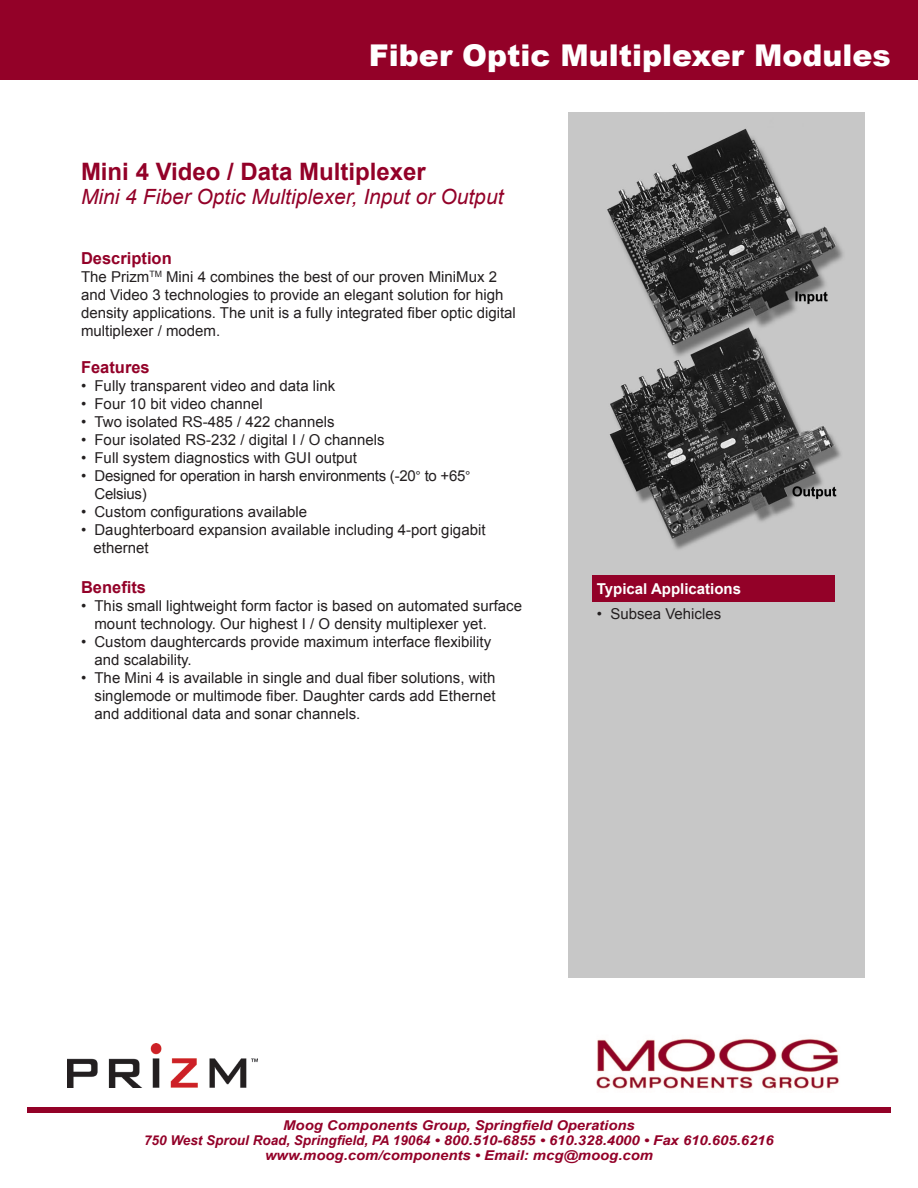
<style>
.page{position:relative;width:918px;height:1188px;background:#fff}
.page>*{position:absolute;margin:0;border:0;box-sizing:border-box;transform-origin:0 0}
.t1{font:900 30px "Arial";color:#fff}
.Product_Name{font:700 24px "Arial";color:#930128}
.Product_Name-2{font:italic 21px "Arial";color:#930128}
.Page_1_Subtitle{font:700 16.5px "Arial";color:#930128}
.Applications_List{font:15px/18px "Arial";color:#231f20}
.Product_Name-3{font:15px/18px "Arial";color:#231f20}
.Applications_List-2{font:15px/18px "Arial";letter-spacing:-.02em;color:#231f20}
.Page_2_Subtitle_1{font:700 15px "Arial";color:#fff}
.t2{font:italic 700 13.5px/15px "Arial";color:#930128;text-align:center;scale:1.1 1}
.s1{font-size:13.5px}
</style>
<div class="page">
<div style="left:0;top:0;width:918px;height:79px;background:#930128"></div>
<img style="left:569px;top:112px;width:295px;height:865px">
<div style="left:27px;top:1107px;width:864px;height:6px;background:#930128"></div>
<div style="left:592px;top:575px;width:244px;height:27px;background:#930128"></div>
<img style="left:596px;top:1038px;width:243px;height:51px">
<img style="left:68px;top:1044px;width:190px;height:43px">
<p class="t1" style="left:369px;top:34px;width:524px">Fiber Optic Multiplexer Modules</p>
<p class="Product_Name" style="left:81px;top:156px;width:346px">Mini 4 Video / Data Multiplexer</p>
<p class="Product_Name-2" style="left:81px;top:183px;width:424px">Mini 4 Fiber Optic Multiplexer, Input or Output</p>
<p class="Page_1_Subtitle" style="left:81px;top:247px;width:92px">Description</p>
<p class="Product_Name-3" style="left:81px;top:268px;width:436px">The Prizm<sup>TM</sup> Mini 4 combines the best of our proven MiniMux 2 and Video 3 technologies to provide an elegant solution for high density applications. The unit is a fully integrated fiber optic digital multiplexer / modem.</p>
<p class="Page_1_Subtitle" style="left:81px;top:357px;width:70px">Features</p>
<p class="Applications_List" style="left:81px;top:377px;width:256px">• Fully transparent video and data link</p>
<p class="Applications_List" style="left:81px;top:395px;width:183px">• Four 10 bit video channel</p>
<p class="Applications_List" style="left:81px;top:413px;width:255px">• Two isolated RS-485 / 422 channels</p>
<p class="Applications_List" style="left:81px;top:431px;width:305px">• Four isolated RS-232 / digital I / O channels</p>
<p class="Applications_List" style="left:81px;top:449px;width:278px">• Full system diagnostics with GUI output</p>
<p class="Applications_List-2" style="left:94px;top:467px;width:378px;text-indent:-14px">• Designed for operation in harsh environments (-20<span class="s1">°</span> to +65<span class="s1">°<br></span>Celsius)</p>
<p class="Applications_List" style="left:81px;top:503px;width:228px">• Custom configurations available</p>
<p class="Applications_List" style="left:81px;top:521px;width:406px">• Daughterboard expansion available including 4-port gigabit</p>
<p class="Applications_List" style="left:94px;top:539px;width:57px">ethernet</p>
<p class="Page_1_Subtitle" style="left:81px;top:576px;width:67px">Benefits</p>
<p class="Applications_List" style="left:94px;top:597px;width:429px;text-indent:-14px">• This small lightweight form factor is based on automated surface mount technology. Our highest I / O density multiplexer yet.</p>
<p class="Applications_List" style="left:94px;top:633px;width:398px;text-indent:-14px">• Custom daughtercards provide maximum interface flexibility and scalability.</p>
<p class="Applications_List" style="left:94px;top:669px;width:403px;text-align:justify;text-indent:-14px">• The Mini 4 is available in single and dual fiber solutions, with singlemode or multimode fiber. Daughter cards add Ethernet and additional data and sonar channels.</p>
<p class="Page_2_Subtitle_1" style="left:597px;top:579px;width:146px">Typical Applications</p>
<p class="Applications_List" style="left:597px;top:604px;width:126px">• Subsea Vehicles</p>
<p class="t2" style="left:144px;top:1119px;width:574px">Moog Components Group, Springfield Operations<br>750 West Sproul Road, Springfield, PA 19064 • 800.510-6855 • 610.328.4000 • Fax 610.605.6216</p>
<p class="t2" style="left:265px;top:1149px;width:354px">www.moog.com/components • Email: mcg@moog.com</p>
</div>
